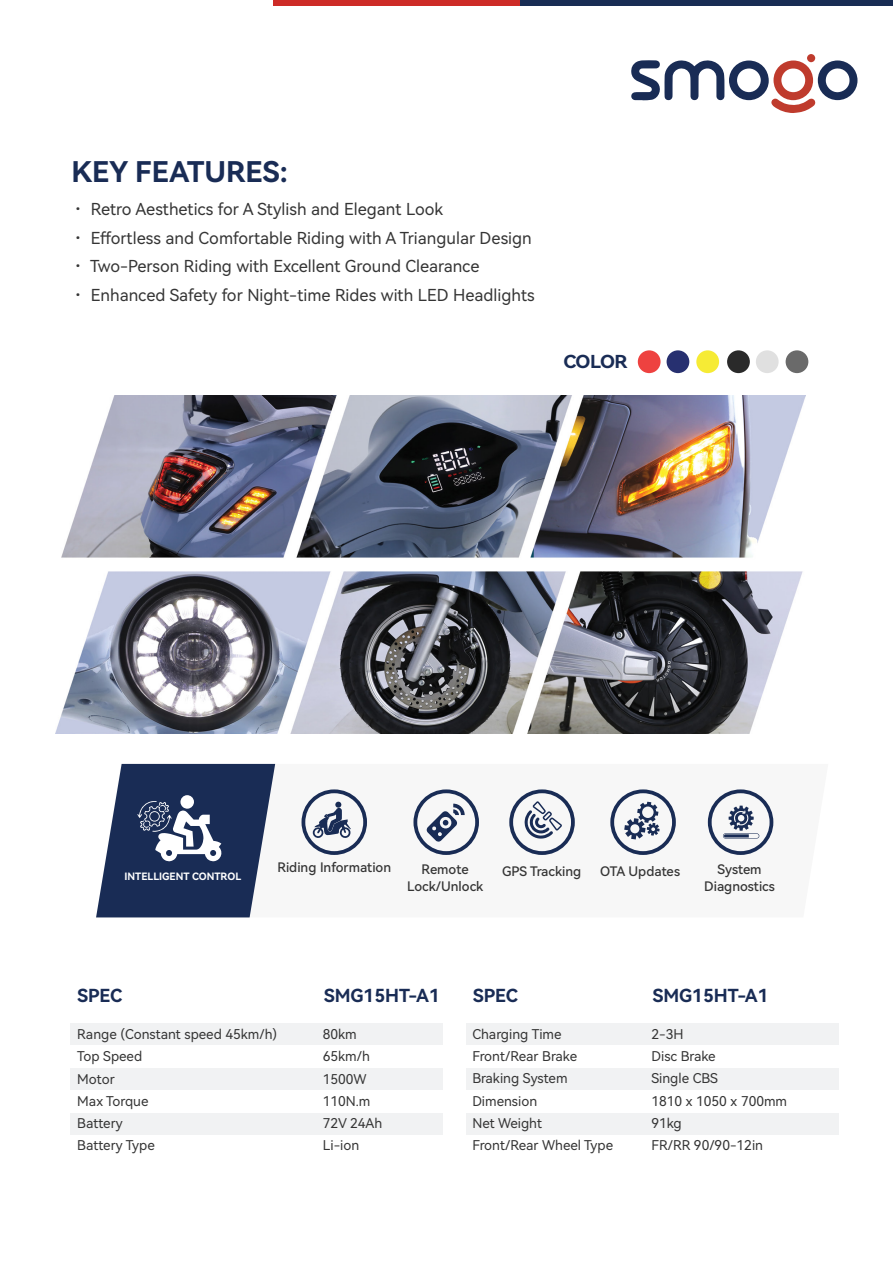
<style>
.page{position:relative;width:893px;height:1263px;background:#fff}
.page>*{position:absolute;margin:0;border:0;box-sizing:border-box;transform-origin:0 0}
.t1{font:28.5px "Harmony OS Sans Bold";color:#192c55}
.t2{font:18px "Harmony OS Sans Bold";color:#192c55}
.t3{font:17.85px "Harmony OS Sans Bold";letter-spacing:-.035em;color:#192c55;scale:1.07 1}
.t4{font:16.5px/28.5px "Harmony OS Sans";color:#353535}
.t5{font:13.5px/22.2px "Harmony OS Sans";color:#353535}
.t6{font:13.2px/16.5px "Harmony OS Sans Medium";color:#353535;text-align:center}
.t7{font:10.2px "Harmony OS Sans Bold";color:#fff}
</style>
<div class="page">
<div style="left:520px;top:0;width:373px;height:6px;background:#182c54"></div>
<div style="left:273px;top:0;width:247px;height:6px;background:#cd2b27"></div>
<svg style="left:631px;top:58px;width:226px;height:55px"></svg>
<div style="left:807px;top:54px;width:8px;height:8px;background:#bf3b2d;border-radius:50%"></div>
<div style="left:638px;top:350px;width:23px;height:23px;background:#ee4240;border-radius:50%"></div>
<div style="left:667px;top:350px;width:22px;height:23px;background:#273070;border-radius:50%"></div>
<div style="left:696px;top:350px;width:23px;height:23px;background:#f6eb35;border-radius:50%"></div>
<div style="left:727px;top:350px;width:23px;height:23px;background:#2a2a2a;border-radius:50%"></div>
<div style="left:756px;top:350px;width:23px;height:23px;background:#e0e0e0;border-radius:50%"></div>
<div style="left:786px;top:350px;width:22px;height:23px;background:#6a6a6a;border-radius:50%"></div>
<img style="left:55px;top:395px;width:751px;height:338px">
<div style="left:71px;top:1023px;width:372px;height:22px;background:#f1f2f3"></div>
<div style="left:71px;top:1068px;width:372px;height:22px;background:#f1f2f3"></div>
<div style="left:71px;top:1113px;width:372px;height:21px;background:#f1f2f3"></div>
<div style="left:466px;top:1023px;width:373px;height:22px;background:#f1f2f3"></div>
<div style="left:466px;top:1068px;width:373px;height:22px;background:#f1f2f3"></div>
<div style="left:466px;top:1113px;width:373px;height:21px;background:#f1f2f3"></div>
<svg style="left:301px;top:789px;width:66px;height:66px"></svg>
<svg style="left:413px;top:789px;width:66px;height:66px"></svg>
<svg style="left:509px;top:789px;width:66px;height:66px"></svg>
<svg style="left:610px;top:789px;width:66px;height:66px"></svg>
<svg style="left:708px;top:789px;width:65px;height:66px"></svg>
<svg style="left:96px;top:764px;width:179px;height:153px"></svg>
<div style="left:180px;top:795px;width:14px;height:14px;background:#fff;border-radius:50%"></div>
<h1 class="t1" style="left:72px;top:152px;width:218px">KEY FEATURES:</h1>
<p class="t4" style="left:70px;top:195px;width:466px">・ Retro Aesthetics for A Stylish and Elegant Look<br>・ Effortless and Comfortable Riding with A Triangular Design・ Two-Person Riding with Excellent Ground Clearance<br>・ Enhanced Safety for Night-time Rides with LED Headlights</p>
<h3 class="t3" style="left:563px;top:349px;width:62px">COLOR</h3>
<p class="t7" style="left:125px;top:869px;width:118px">INTELLIGENT CONTROL</p>
<p class="t6" style="left:277px;top:858px;width:115px">Riding Information</p>
<p class="t6" style="left:407px;top:861px;width:78px">Remote<br>Lock/Unlock</p>
<p class="t6" style="left:502px;top:862px;width:81px">GPS Tracking</p>
<p class="t6" style="left:600px;top:862px;width:81px">OTA Updates</p>
<p class="t6" style="left:704px;top:860px;width:72px">System<br>Diagnostics</p>
<h2 class="t2" style="left:77px;top:983px;width:47px">SPEC</h2>
<h2 class="t2" style="left:324px;top:983px;width:117px">SMG15HT-A1</h2>
<h2 class="t2" style="left:473px;top:983px;width:47px">SPEC</h2>
<h2 class="t2" style="left:653px;top:983px;width:117px">SMG15HT-A1</h2>
<p class="t5" style="left:77px;top:1023px;width:201px">Range (Constant speed 45km/h)<br>Top Speed<br>Motor<br>Max Torque<br>Battery<br>Battery Type</p>
<p class="t5" style="left:323px;top:1023px;width:61px">80km<br>65km/h<br>1500W<br>110N.m<br>72V 24Ah<br>Li-ion</p>
<p class="t5" style="left:651px;top:1023px;width:137px">2-3H<br>Disc Brake<br>Single CBS<br>1810 x 1050 x 700mm<br>91kg<br>FR/RR 90/90-12in</p>
<p class="t5" style="left:472px;top:1023px;width:142px">Charging Time<br>Front/Rear Brake<br>Braking System<br>Dimension<br>Net Weight<br>Front/Rear Wheel Type</p>
</div>
